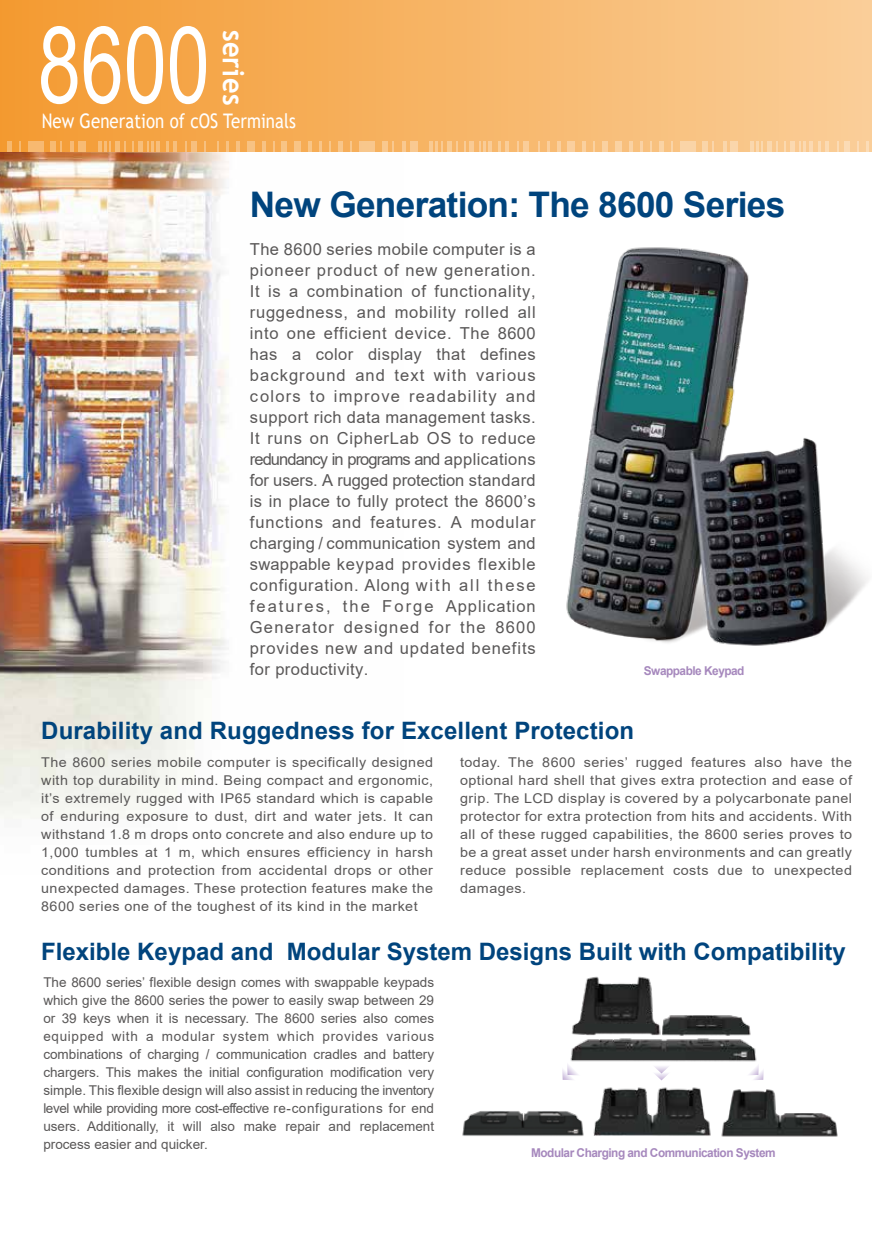
<style>
.page{position:relative;width:872px;height:1246px;background:#fff}
.page>*{position:absolute;margin:0;border:0;box-sizing:border-box;transform-origin:0 0}
.t1{font:106.95px "Arial";color:#fff;scale:.72 1}
.t2{font:700 35.25px "Arial";letter-spacing:-.02em;color:#00447d}
.t3{font:700 29.85px "Trebuchet MS";letter-spacing:.015em;color:#fff;scale:.9 1}
.t4{font:700 24px "Arial";color:#00447d}
.t5{font:20.1px "Trebuchet MS";letter-spacing:.005em;color:#fff;scale:.84 1}
.t6{font:16.5px/21px "Arial";letter-spacing:.055em;color:#595757;text-align:justify}
.t7{font:13.5px/18px "Arial";letter-spacing:.03em;color:#595757;text-align:justify;scale:1.06 1}
.t8{font:13.5px/18px "Arial";letter-spacing:.03em;color:#595757;text-align:justify}
.t9{font:700 12.15px "Arial";letter-spacing:-.04em;color:#a688bd}
</style>
<div class="page">
<img style="left:0;top:152px;width:229px;height:667px">
<div style="left:0;top:0;width:872px;height:152px;background:linear-gradient(to right,#f39a31,#face99)"></div>
<div style="left:360px;top:141px;width:15px;height:11px;background:#f8c78c"></div>
<hr style="left:402px;top:141px;width:4px;height:11px;background:#f9c890">
<svg style="left:392px;top:141px;width:2px;height:11px"></svg>
<div style="left:447px;top:141px;width:5px;height:11px;background:#f9cb93"></div>
<div style="left:382px;top:141px;width:5px;height:11px;background:#f9c88e"></div>
<div style="left:410px;top:141px;width:7px;height:11px;background:#f9c991"></div>
<hr style="left:429px;top:141px;width:4px;height:11px;background:#f9ca92">
<svg style="left:435px;top:141px;width:7px;height:11px"></svg>
<div style="left:469px;top:141px;width:5px;height:11px;background:#f9cb95"></div>
<div style="left:523px;top:141px;width:6px;height:11px;background:#facd99"></div>
<svg style="left:498px;top:141px;width:10px;height:11px"></svg>
<hr style="left:488px;top:141px;width:4px;height:11px;background:#f9cc97">
<svg style="left:479px;top:141px;width:7px;height:11px"></svg>
<div style="left:294px;top:141px;width:7px;height:11px;background:#f8c486"></div>
<svg style="left:262px;top:141px;width:3px;height:11px"></svg>
<div style="left:282px;top:141px;width:5px;height:11px;background:#f8c485"></div>
<div style="left:247px;top:141px;width:7px;height:11px;background:#f7c282"></div>
<hr style="left:236px;top:141px;width:4px;height:11px;background:#f7c181">
<svg style="left:217px;top:141px;width:2px;height:11px"></svg>
<svg style="left:226px;top:141px;width:3px;height:11px"></svg>
<svg style="left:350px;top:141px;width:2px;height:11px"></svg>
<div style="left:338px;top:141px;width:5px;height:11px;background:#f8c68a"></div>
<hr style="left:308px;top:141px;width:4px;height:11px;background:#f8c587">
<svg style="left:329px;top:141px;width:2px;height:11px"></svg>
<svg style="left:319px;top:141px;width:3px;height:11px"></svg>
<div style="left:680px;top:141px;width:15px;height:11px;background:#fad4a7"></div>
<svg style="left:722px;top:141px;width:4px;height:11px"></svg>
<svg style="left:712px;top:141px;width:2px;height:11px"></svg>
<svg style="left:776px;top:141px;width:2px;height:11px"></svg>
<div style="left:767px;top:141px;width:5px;height:11px;background:#fad8ae"></div>
<div style="left:702px;top:141px;width:6px;height:11px;background:#fad5a9"></div>
<div style="left:730px;top:141px;width:7px;height:11px;background:#fad6ab"></div>
<svg style="left:750px;top:141px;width:13px;height:11px"></svg>
<hr style="left:825px;top:141px;width:4px;height:11px;background:#fbdab3">
<svg style="left:837px;top:141px;width:2px;height:11px"></svg>
<svg style="left:784px;top:141px;width:2px;height:11px"></svg>
<div style="left:790px;top:141px;width:5px;height:11px;background:#fbd9b0"></div>
<div style="left:843px;top:141px;width:6px;height:11px;background:#fbdbb5"></div>
<svg style="left:818px;top:141px;width:3px;height:11px"></svg>
<svg style="left:808px;top:141px;width:4px;height:11px"></svg>
<svg style="left:799px;top:141px;width:7px;height:11px"></svg>
<div style="left:615px;top:141px;width:6px;height:11px;background:#fad2a2"></div>
<hr style="left:582px;top:141px;width:4px;height:11px;background:#fad09e">
<svg style="left:593px;top:141px;width:2px;height:11px"></svg>
<div style="left:602px;top:141px;width:6px;height:11px;background:#fad1a0"></div>
<div style="left:568px;top:141px;width:7px;height:11px;background:#facf9e"></div>
<svg style="left:557px;top:141px;width:3px;height:11px"></svg>
<svg style="left:547px;top:141px;width:2px;height:11px"></svg>
<svg style="left:671px;top:141px;width:2px;height:11px"></svg>
<hr style="left:659px;top:141px;width:4px;height:11px;background:#fad3a5">
<svg style="left:629px;top:141px;width:3px;height:11px"></svg>
<svg style="left:640px;top:141px;width:2px;height:11px"></svg>
<div style="left:28px;top:141px;width:15px;height:11px;background:#f7b970"></div>
<svg style="left:71px;top:141px;width:3px;height:11px"></svg>
<svg style="left:60px;top:141px;width:2px;height:11px"></svg>
<svg style="left:124px;top:141px;width:2px;height:11px"></svg>
<div style="left:115px;top:141px;width:5px;height:11px;background:#f7bd78"></div>
<div style="left:50px;top:141px;width:6px;height:11px;background:#f7ba72"></div>
<div style="left:78px;top:141px;width:7px;height:11px;background:#f7bb74"></div>
<svg style="left:98px;top:141px;width:13px;height:11px"></svg>
<hr style="left:173px;top:141px;width:4px;height:11px;background:#f7bf7c">
<svg style="left:185px;top:141px;width:2px;height:11px"></svg>
<svg style="left:132px;top:141px;width:2px;height:11px"></svg>
<div style="left:138px;top:141px;width:5px;height:11px;background:#f7be7a"></div>
<div style="left:191px;top:141px;width:6px;height:11px;background:#f7bf7e"></div>
<svg style="left:166px;top:141px;width:3px;height:11px"></svg>
<svg style="left:147px;top:141px;width:13px;height:11px"></svg>
<svg style="left:19px;top:141px;width:2px;height:11px"></svg>
<div style="left:7px;top:141px;width:5px;height:11px;background:#f6b86e"></div>
<svg style="left:865px;top:141px;width:3px;height:11px"></svg>
<img style="left:566px;top:247px;width:302px;height:399px">
<img style="left:721px;top:1089px;width:117px;height:48px">
<img style="left:593px;top:1080px;width:118px;height:56px">
<img style="left:462px;top:1111px;width:122px;height:25px">
<img style="left:665px;top:1015px;width:86px;height:19px">
<img style="left:571px;top:1034px;width:186px;height:28px">
<img style="left:571px;top:976px;width:94px;height:62px">
<svg style="left:654px;top:1066px;width:15px;height:14px"></svg>
<svg style="left:562px;top:1058px;width:22px;height:22px"></svg>
<svg style="left:742px;top:1058px;width:22px;height:22px"></svg>
<h1 class="t1" style="left:38px;top:-8px;width:240px">8600</h1>
<h3 class="t3" style="left:252px;top:30px;width:86px;rotate:90deg">series</h3>
<h3 class="t5" style="left:42px;top:108px;width:304px">New Generation of cOS Terminals</h3>
<h2 class="t2" style="left:250px;top:180px;width:537px">New Generation: The 8600 Series</h2>
<p class="t6" style="left:250px;top:238px;width:287px">The 8600 series mobile computer is a pioneer product of new generation.<br>It is a combination of functionality, ruggedness, and mobility rolled all into one efficient device. The 8600 has a color display that defines background and text with various colors to improve readability and support rich data management tasks.<br>It runs on CipherLab OS to reduce redundancy in programs and applications for users. A rugged protection standard is in place to fully protect the 8600’s functions and features. A modular charging / communication system and swappable keypad provides flexible configuration. Along with all these features, the Forge Application Generator designed for the 8600 provides new and updated benefits for productivity.</p>
<p class="t9" style="left:644px;top:662px;width:102px">Swappable Keypad</p>
<h3 class="t4" style="left:41px;top:714px;width:594px">Durability and Ruggedness for Excellent Protection</h3>
<p class="t7" style="left:41px;top:753px;width:371px">The 8600 series mobile computer is specifically designed with top durability in mind. Being compact and ergonomic, it’s extremely rugged with IP65 standard which is capable of enduring exposure to dust, dirt and water jets. It can withstand 1.8 m drops onto concrete and also endure up to 1,000 tumbles at 1 m, which ensures efficiency in harsh conditions and protection from accidental drops or other unexpected damages. These protection features make the 8600 series one of the toughest of its kind in the market</p>
<p class="t7" style="left:460px;top:753px;width:371px">today. The 8600 series’ rugged features also have the optional hard shell that gives extra protection and ease of grip. The LCD display is covered by a polycarbonate panel protector for extra protection from hits and accidents. With all of these rugged capabilities, the 8600 series proves to be a great asset under harsh environments and can greatly reduce possible replacement costs due to unexpected damages.</p>
<h3 class="t4" style="left:41px;top:934px;width:806px">Flexible Keypad and Modular System Designs Built with Compatibility</h3>
<p class="t8" style="left:43px;top:973px;width:392px">The 8600 series’ flexible design comes with swappable keypads which give the 8600 series the power to easily swap between 29 or 39 keys when it is necessary. The 8600 series also comes equipped with a modular system which provides various combinations of charging / communication cradles and battery chargers. This makes the initial configuration modification very simple. This flexible design will also assist in reducing the inventory level while providing more cost-effective re-configurations for end users. Additionally, it will also make repair and replacement process easier and quicker.</p>
<p class="t9" style="left:531px;top:1144px;width:246px">Modular Charging and Communication System</p>
</div>
